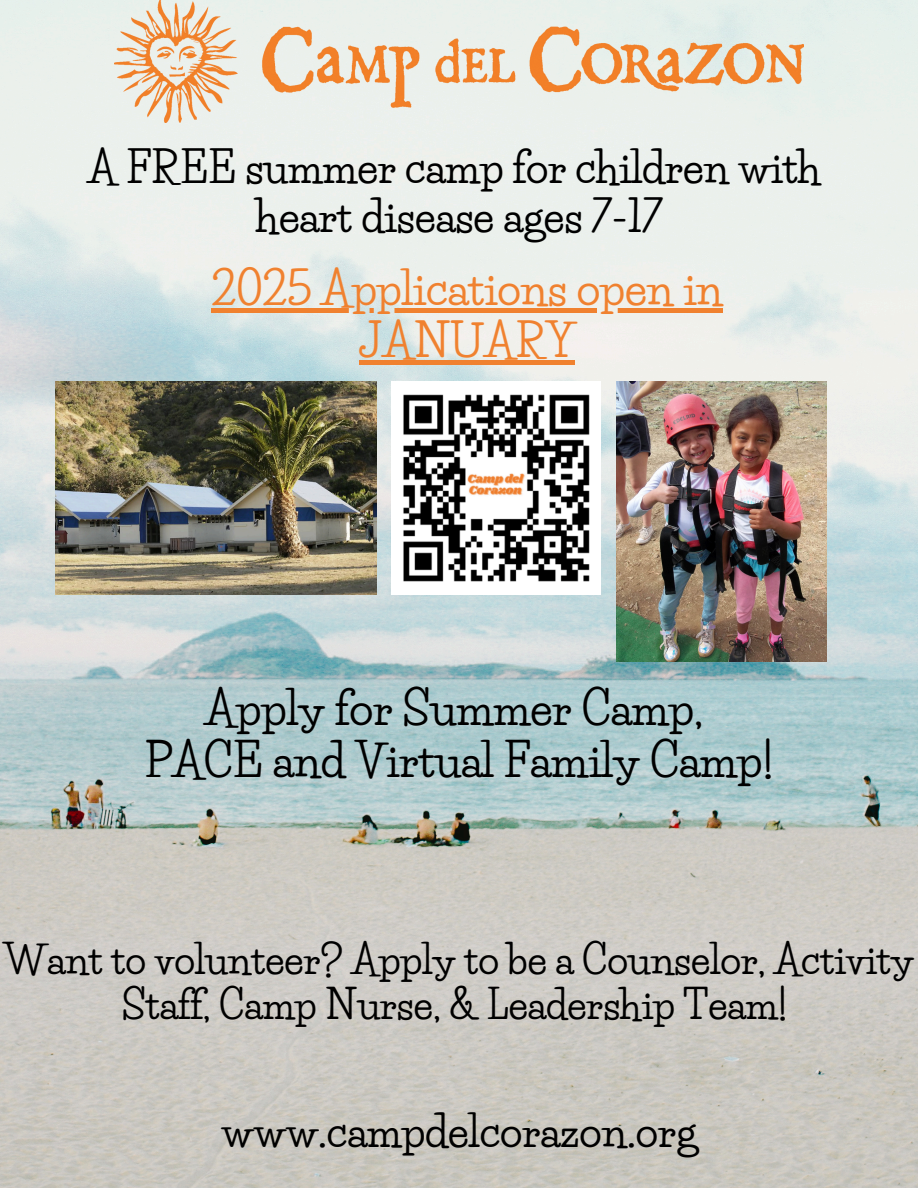
<style>
.page{position:relative;width:918px;height:1188px;background:#fff}
.page>*{position:absolute;margin:0;border:0;box-sizing:border-box;transform-origin:0 0}
.t1{font:700 45px/51.8px "Life Savers";color:#000;text-align:center}
.t2{font:700 44.4px/51.6px "Life Savers";color:#f0812f;text-align:center}
.t3{font:700 42px/48.3px "Life Savers";color:#000;text-align:center}
.t4{font:700 39px/45px "Life Savers";color:#000;text-align:center}
</style>
<div class="page">
<img style="left:0;top:0;width:918px;height:1188px">
<img style="left:115px;top:0;width:688px;height:123px">
<img style="left:616px;top:381px;width:211px;height:280px">
<div style="left:212px;top:308px;width:511px;height:5px;background:#f0812f"></div>
<hr style="left:359px;top:360px;width:216px;height:4px;background:#f0812f">
<img style="left:56px;top:381px;width:320px;height:214px">
<img style="left:391px;top:382px;width:210px;height:212px">
<h1 class="t3" style="left:88px;top:144px;width:735px">A FREE summer camp for children with heart disease ages 7-17</h1>
<p class="t2" style="left:212px;top:263px;width:513px">2025 Applications open in<br>JANUARY</p>
<h1 class="t1" style="left:144px;top:683px;width:631px">Apply for Summer Camp,<br>PACE and Virtual Family Camp!</h1>
<p class="t4" style="left:3px;top:937px;width:913px">Want to volunteer? Apply to be a Counselor, Activity<br>Staff, Camp Nurse, &amp; Leadership Team!</p>
<p class="t3" style="left:221px;top:1108px;width:477px">www.campdelcorazon.org</p>
</div>
